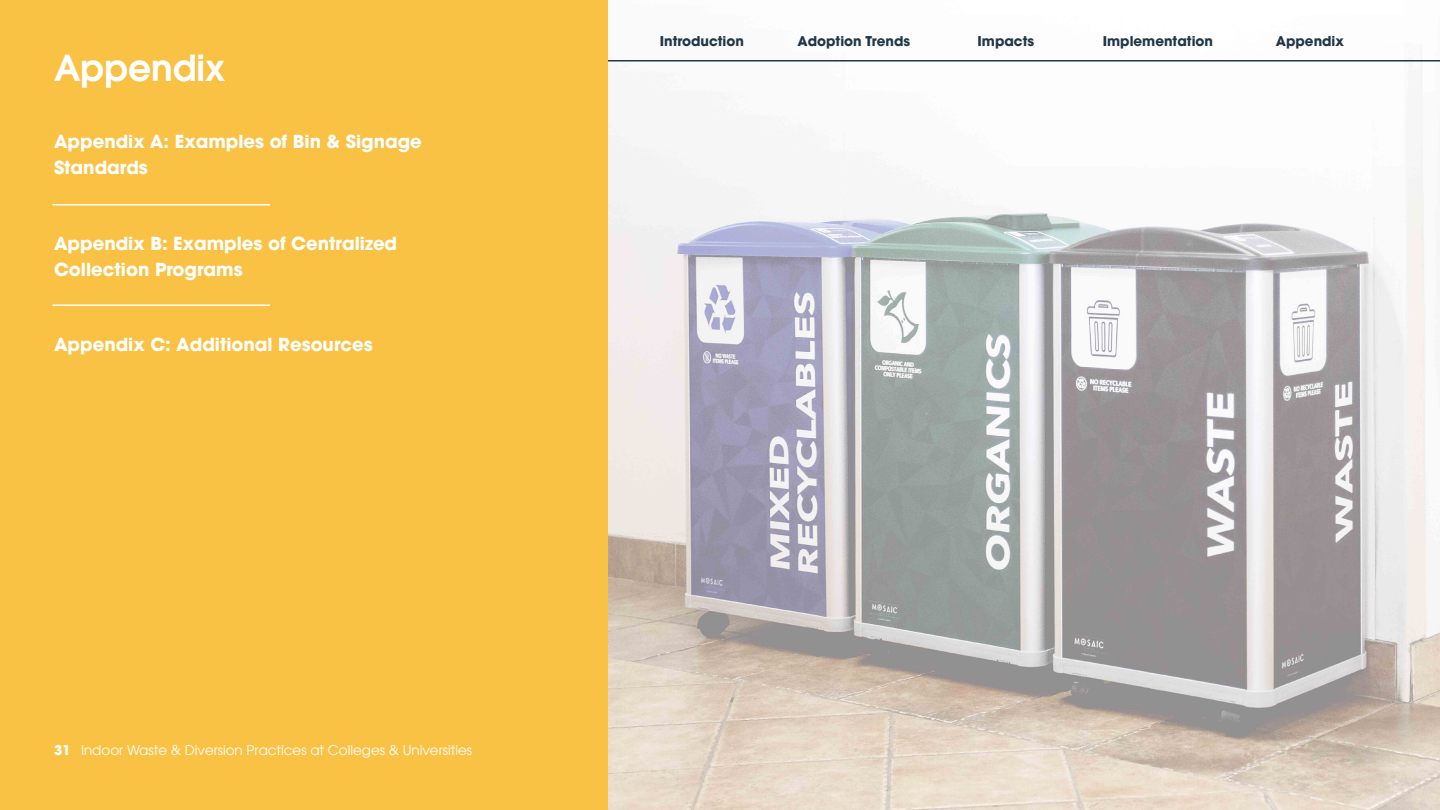
<style>
.page{position:relative;width:1440px;height:810px;background:#fff}
.page>*{position:absolute;margin:0;border:0;box-sizing:border-box;transform-origin:0 0}
.t1{font:600 36px "Avant Garde LT";color:#fff}
.t2{font:700 18px/25.5px "Avant Garde LT";color:#fff}
.t3{font:13.5px "Avant Garde LT";color:#fff}
.t4{font:700 13.5px "Avant Garde LT";color:#203749}
.s1{font-weight:700}
</style>
<div class="page">
<img style="left:608px;top:58px;width:832px;height:752px">
<hr style="left:0;top:60px;width:1440px;height:2px;background:#203749">
<div style="left:0;top:0;width:608px;height:810px;background:#fac245"></div>
<hr style="left:52px;top:204px;width:218px;height:2px;background:#fff">
<hr style="left:52px;top:304px;width:218px;height:2px;background:#fff">
<h1 class="t1" style="left:54px;top:44px;width:173px">Appendix</h1>
<p class="t2" style="left:54px;top:129px;width:369px">Appendix A: Examples of Bin &amp; Signage<br>Standards</p>
<p class="t2" style="left:54px;top:231px;width:345px">Appendix B: Examples of Centralized<br>Collection Programs</p>
<p class="t2" style="left:54px;top:332px;width:320px">Appendix C: Additional Resources</p>
<p class="t3" style="left:54px;top:743px;width:420px"><span class="s1">31</span> Indoor Waste &amp; Diversion Practices at Colleges &amp; Universities</p>
<p class="t4" style="left:660px;top:32px;width:86px">Introduction</p>
<p class="t4" style="left:798px;top:32px;width:114px">Adoption Trends</p>
<p class="t4" style="left:978px;top:32px;width:58px">Impacts</p>
<p class="t4" style="left:1103px;top:32px;width:112px">Implementation</p>
<p class="t4" style="left:1276px;top:32px;width:70px">Appendix</p>
</div>
